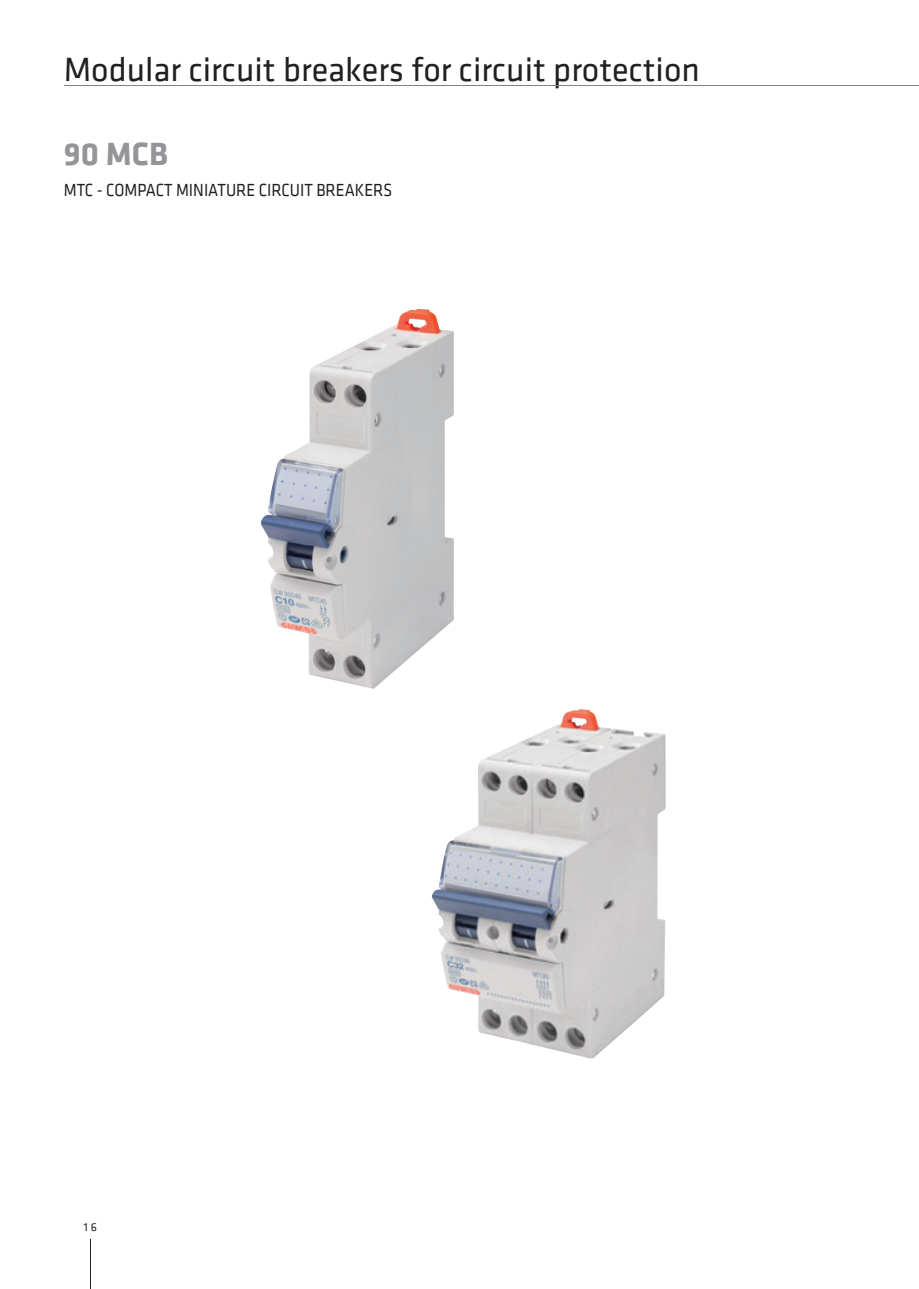
<style>
.page{position:relative;width:919px;height:1289px;background:#fff}
.page>*{position:absolute;margin:0;border:0;box-sizing:border-box;transform-origin:0 0}
.t1{font:34.5px "Klavika";color:#231f20}
.t2{font:700 33px "Klavika";color:#939598}
.t3{font:18px "Klavika";color:#231f20;scale:.9 1}
.t4{font:12px "Klavika";color:#231f20}
</style>
<div class="page">
<img style="left:431px;top:709px;width:235px;height:350px">
<img style="left:261px;top:309px;width:193px;height:380px">
<hr style="left:64px;top:85px;width:842px;height:1px;background:#808285">
<svg style="left:906px;top:85px;width:12px;height:1px"></svg>
<hr style="left:90px;top:1239px;width:1px;height:49px;background:#231f20">
<p class="t1" style="left:64px;top:51px;width:637px">Modular circuit breakers for circuit protection</p>
<p class="t2" style="left:64px;top:136px;width:106px">90 MCB</p>
<p class="t3" style="left:64px;top:181px;width:366px">MTC - COMPACT MINIATURE CIRCUIT BREAKERS</p>
<p class="t4" style="left:84px;top:1220px;width:15px">16</p>
</div>
